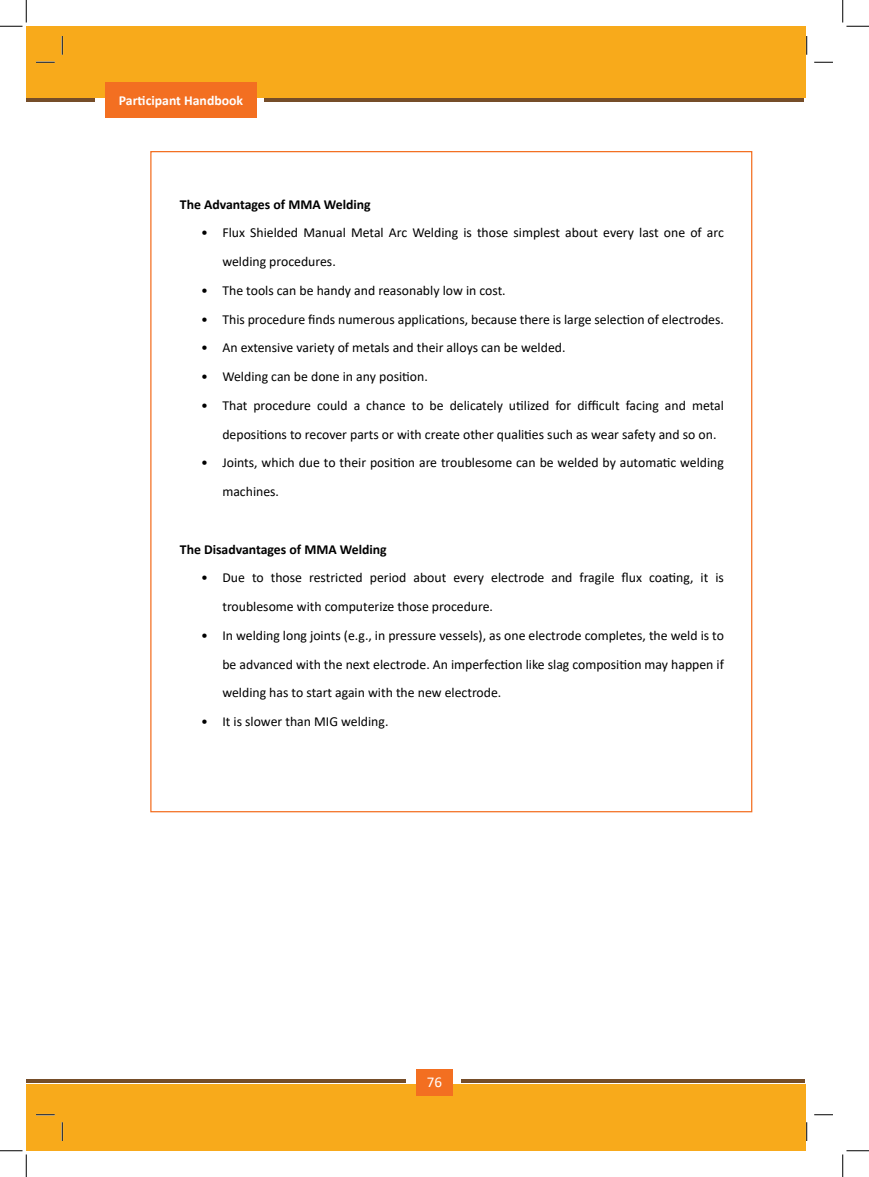
<style>
.page{position:relative;width:869px;height:1177px;background:#fff}
.page>*{position:absolute;margin:0;border:0;box-sizing:border-box;transform-origin:0 0}
.t1{font:15px "Calibri";color:#fff}
.t2{font:13.75px/28.8px "Calibri";color:#000}
.t3{font:700 13.75px "Calibri";color:#000}
.t4{font:700 13.75px "Calibri";color:#fff}
</style>
<div class="page">
<div style="left:26px;top:1084px;width:779px;height:67px;background:#f8aa1b"></div>
<hr style="left:26px;top:1079px;width:379px;height:3px;background:#754d29">
<div style="left:416px;top:1069px;width:36px;height:26px;background:#f36f21"></div>
<hr style="left:461px;top:1079px;width:343px;height:3px;background:#754d29">
<div style="left:26px;top:26px;width:779px;height:72px;background:#f8aa1b"></div>
<hr style="left:26px;top:98px;width:69px;height:4px;background:#754d29">
<div style="left:105px;top:82px;width:152px;height:36px;background:#f36f21"></div>
<hr style="left:265px;top:98px;width:539px;height:4px;background:#754d29">
<svg style="left:36px;top:61px;width:19px;height:2px"></svg>
<svg style="left:814px;top:61px;width:19px;height:2px"></svg>
<svg style="left:36px;top:1114px;width:19px;height:1px"></svg>
<svg style="left:814px;top:1114px;width:19px;height:1px"></svg>
<svg style="left:61px;top:36px;width:2px;height:19px"></svg>
<svg style="left:61px;top:1122px;width:2px;height:19px"></svg>
<svg style="left:806px;top:36px;width:1px;height:19px"></svg>
<svg style="left:806px;top:1122px;width:1px;height:19px"></svg>
<svg style="left:0;top:0;width:27px;height:27px"></svg>
<svg style="left:0;top:1150px;width:27px;height:27px"></svg>
<svg style="left:842px;top:0;width:27px;height:27px"></svg>
<svg style="left:842px;top:1150px;width:27px;height:27px"></svg>
<p class="t4" style="left:119px;top:91px;width:126px">Participant Handbook</p>
<p class="t3" style="left:180px;top:194px;width:192px">The Advantages of MMA Welding</p>
<p class="t2" style="left:222px;top:218px;width:503px;text-indent:-21px">• Flux Shielded Manual Metal Arc Welding is those simplest about every last one of arc welding procedures.</p>
<p class="t2" style="left:201px;top:275px;width:306px">• The tools can be handy and reasonably low in cost.</p>
<p class="t2" style="left:201px;top:304px;width:524px">• This procedure finds numerous applications, because there is large selection of electrodes.</p>
<p class="t2" style="left:201px;top:333px;width:366px">• An extensive variety of metals and their alloys can be welded.</p>
<p class="t2" style="left:201px;top:362px;width:228px">• Welding can be done in any position.</p>
<p class="t2" style="left:222px;top:390px;width:503px;text-indent:-21px">• That procedure could a chance to be delicately utilized for difficult facing and metal depositions to recover parts or with create other qualities such as wear safety and so on.</p>
<p class="t2" style="left:222px;top:448px;width:503px;text-indent:-21px">• Joints, which due to their position are troublesome can be welded by automatic welding machines.</p>
<p class="t3" style="left:180px;top:539px;width:208px">The Disadvantages of MMA Welding</p>
<p class="t2" style="left:222px;top:563px;width:503px;text-indent:-21px">• Due to those restricted period about every electrode and fragile flux coating, it is troublesome with computerize those procedure.</p>
<p class="t2" style="left:222px;top:620px;width:503px;text-align:justify;text-indent:-21px">• In welding long joints (e.g., in pressure vessels), as one electrode completes, the weld is to be advanced with the next electrode. An imperfection like slag composition may happen if welding has to start again with the new electrode.</p>
<p class="t2" style="left:201px;top:707px;width:189px">• It is slower than MIG welding.</p>
<p class="t1" style="left:427px;top:1071px;width:17px">76</p>
</div>
